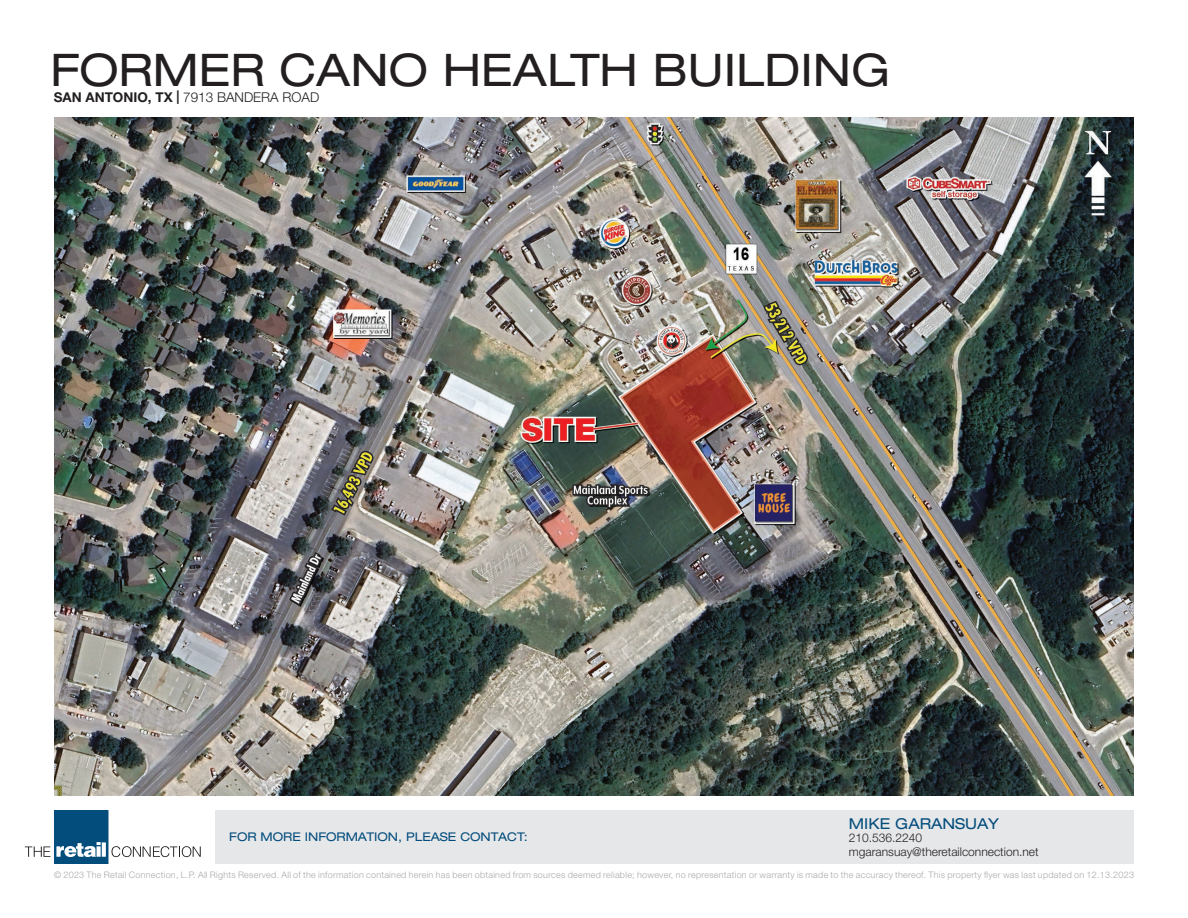
<style>
.page{position:relative;width:1188px;height:918px;background:#fff}
.page>*{position:absolute;margin:0;border:0;box-sizing:border-box;transform-origin:0 0}
.t1{font:expanded 45px "Helvetica Neue LT Std";color:#231f20}
.t2{font:expanded 15px "Helvetica Neue LT Std";color:#034d7d}
.t3{font:300 13.5px "Helvetica Neue LT Std";color:#231f20}
.t4{font:300 12px "Helvetica Neue LT Std";color:#231f20}
.t5{font:expanded 12px "Helvetica Neue LT Std";color:#034d7d}
.t6{font:300 9px "Helvetica Neue LT Std";letter-spacing:.03em;color:#a8a9ad}
.s1{font-weight:700}
</style>
<div class="page">
<svg style="left:25px;top:810px;width:176px;height:54px"></svg>
<div style="left:216px;top:810px;width:918px;height:54px;background:#e6e7e9"></div>
<img style="left:54px;top:117px;width:1080px;height:679px">
<p class="t1" style="left:50px;top:43px;width:842px">FORMER CANO HEALTH BUILDING</p>
<p class="t3" style="left:54px;top:89px;width:267px"><span class="s1">SAN ANTONIO, TX |</span> 7913 BANDERA ROAD</p>
<p class="t5" style="left:229px;top:830px;width:300px">FOR MORE INFORMATION, PLEASE CONTACT:</p>
<p class="t2" style="left:849px;top:814px;width:151px">MIKE GARANSUAY</p>
<p class="t4" style="left:849px;top:831px;width:75px">210.536.2240</p>
<p class="t4" style="left:849px;top:844px;width:191px">mgaransuay@theretailconnection.net</p>
<p class="t6" style="left:54px;top:869px;width:1082px">© 2023 The Retail Connection, L.P. All Rights Reserved. All of the information contained herein has been obtained from sources deemed reliable; however, no representation or warranty is made to the accuracy thereof. This property flyer was last updated on 12.13.2023</p>
</div>
